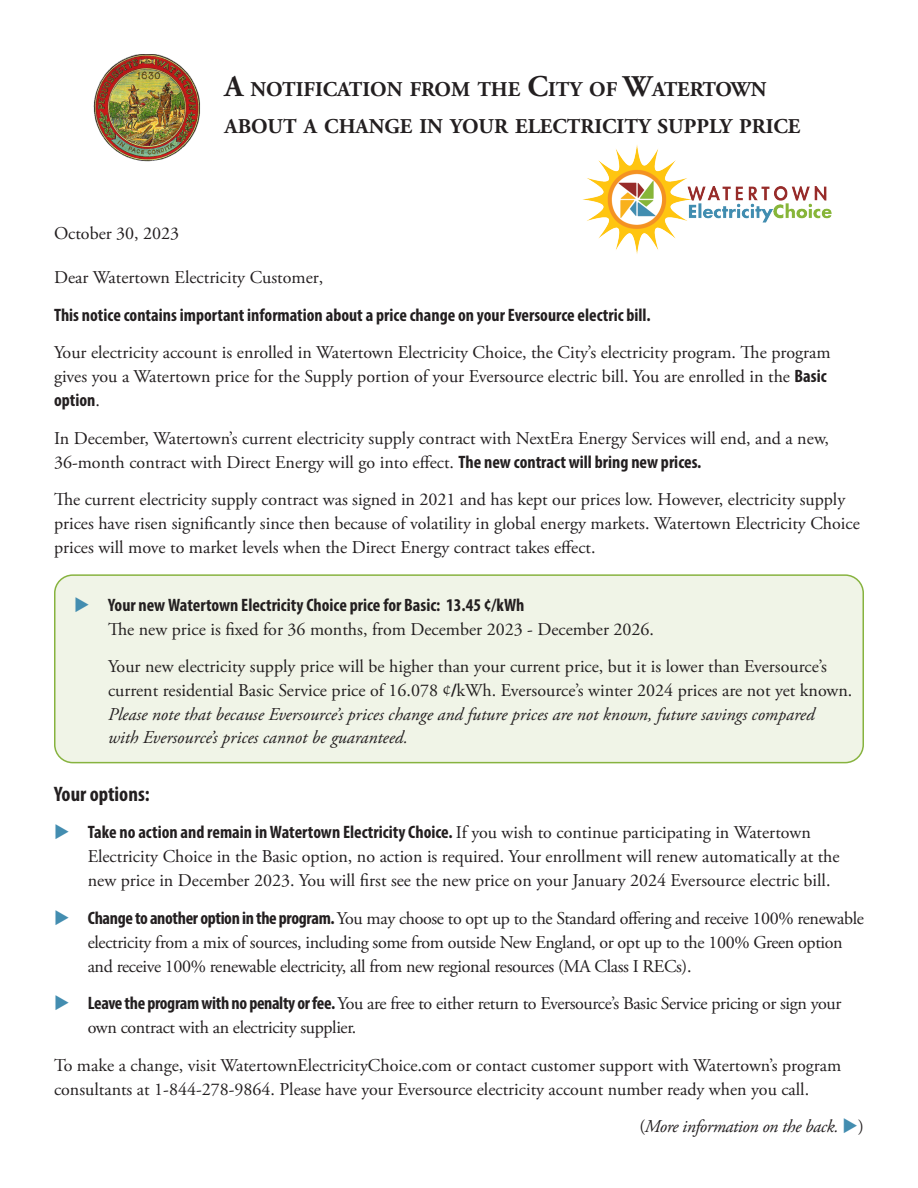
<style>
.page{position:relative;width:918px;height:1188px;background:#fff}
.page>*{position:absolute;margin:0;border:0;box-sizing:border-box;transform-origin:0 0}
.t1{font:700 21px/37.5px "Adobe Garamond Pro";color:#231f20}
.copy{font:700 condensed 21px "Myriad Pro";color:#231f20}
.copy-2{font:18px/24px "Adobe Garamond Pro";color:#231f20}
.copy-3{font:18px/24px "Adobe Garamond Pro";letter-spacing:-.02em;color:#231f20}
.copy-4{font:italic 18px/22.5px "Adobe Garamond Pro";color:#231f20}
.copy-5{font:700 condensed 18px "Myriad Pro";color:#231f20}
.copy-6{font:italic 18px "Adobe Garamond Pro";letter-spacing:-.02em;color:#231f20}
.s1{font-size:30px}
.s2{font-family:"Myriad Pro";font-weight:700;font-stretch:condensed}
.s3{color:#438db0}
.s4{font-style:normal}
</style>
<div class="page">
<div style="left:55px;top:575px;width:808px;height:188px;background:#f0f4e7;border-radius:18px"></div>
<div style="left:54px;top:574px;width:810px;height:189px;border:2px solid #87b33f;border-radius:18px"></div>
<img style="left:93px;top:54px;width:107px;height:108px">
<img style="left:582px;top:145px;width:250px;height:109px">
<p class="t1" style="left:225px;top:71px;width:577px"><span class="s1">A</span> NOTIFICATION FROM THE <span class="s1">C</span>ITY OF <span class="s1">W</span>ATERTOWN<br>ABOUT A CHANGE IN YOUR ELECTRICITY SUPPLY PRICE</p>
<p class="copy-2" style="left:54px;top:222px;width:127px">October 30, 2023</p>
<p class="copy-2" style="left:54px;top:266px;width:271px">Dear Watertown Electricity Customer,</p>
<p class="copy-5" style="left:54px;top:303px;width:598px">This notice contains important information about a price change on your Eversource electric bill.</p>
<p class="copy-2" style="left:54px;top:341px;width:778px">Your electricity account is enrolled in Watertown Electricity Choice, the City’s electricity program. The program gives you a Watertown price for the Supply portion of your Eversource electric bill. You are enrolled in the <span class="s2">Basic option</span>.</p>
<p class="copy-2" style="left:54px;top:427px;width:777px">In December, Watertown’s current electricity supply contract with NextEra Energy Services will end, and a new,<br>36-month contract with Direct Energy will go into effect. <span class="s2">The new contract will bring new prices.</span></p>
<p class="copy-2" style="left:54px;top:488px;width:807px">The current electricity supply contract was signed in 2021 and has kept our prices low. However, electricity supply prices have risen significantly since then because of volatility in global energy markets. Watertown Electricity Choice prices will move to market levels when the Direct Energy contract takes effect.</p>
<p class="copy-2" style="left:108px;top:594px;width:548px;text-indent:-34px"><span class="s3">◆</span> <span class="s2">Your new Watertown Electricity Choice price for Basic: 13.45 ¢/kWh<br></span>The new price is fixed for 36 months, from December 2023 - December 2026.</p>
<p class="copy-2" style="left:108px;top:655px;width:746px">Your new electricity supply price will be higher than your current price, but it is lower than Eversource’s current residential Basic Service price of 16.078 ¢<span class="s2">/</span>kWh. Eversource’s winter 2024 prices are not yet known.</p>
<p class="copy-4" style="left:108px;top:704px;width:708px">Please note that because Eversource’s prices change and future prices are not known, future savings compared with Eversource’s prices cannot be guaranteed.</p>
<p class="copy" style="left:54px;top:781px;width:97px">Your options:</p>
<p class="copy-2" style="left:88px;top:821px;width:753px;text-indent:-34px"><span class="s3">◆</span> <span class="s2">Take no action and remain in Watertown Electricity Choice.</span> If you wish to continue participating in Watertown<br>Electricity Choice in the Basic option, no action is required. Your enrollment will renew automatically at the new price in December 2023. You will first see the new price on your January 2024 Eversource electric bill.</p>
<p class="copy-3" style="left:88px;top:907px;width:778px;text-indent:-34px"><span class="s3">◆</span> <span class="s2">Change to another option in the program.</span> You may choose to opt up to the Standard offering and receive 100% renewable electricity from a mix of sources, including some from outside New England, or opt up to the 100% Green option and receive 100% renewable electricity, all from new regional resources (MA Class I RECs).</p>
<p class="copy-3" style="left:88px;top:992px;width:755px;text-indent:-34px"><span class="s3">◆</span> <span class="s2">Leave the program with no penalty or fee.</span> You are free to either return to Eversource’s Basic Service pricing or sign your own contract with an electricity supplier.</p>
<p class="copy-2" style="left:54px;top:1054px;width:789px">To make a change, visit WatertownElectricityChoice.com or contact customer support with Watertown’s program consultants at 1-844-278-9864. Please have your Eversource electricity account number ready when you call.</p>
<p class="copy-6" style="left:639px;top:1116px;width:226px"><span class="s4">(</span>More information on the back. <span class="s3">◆</span><span class="s4">)</span></p>
</div>
